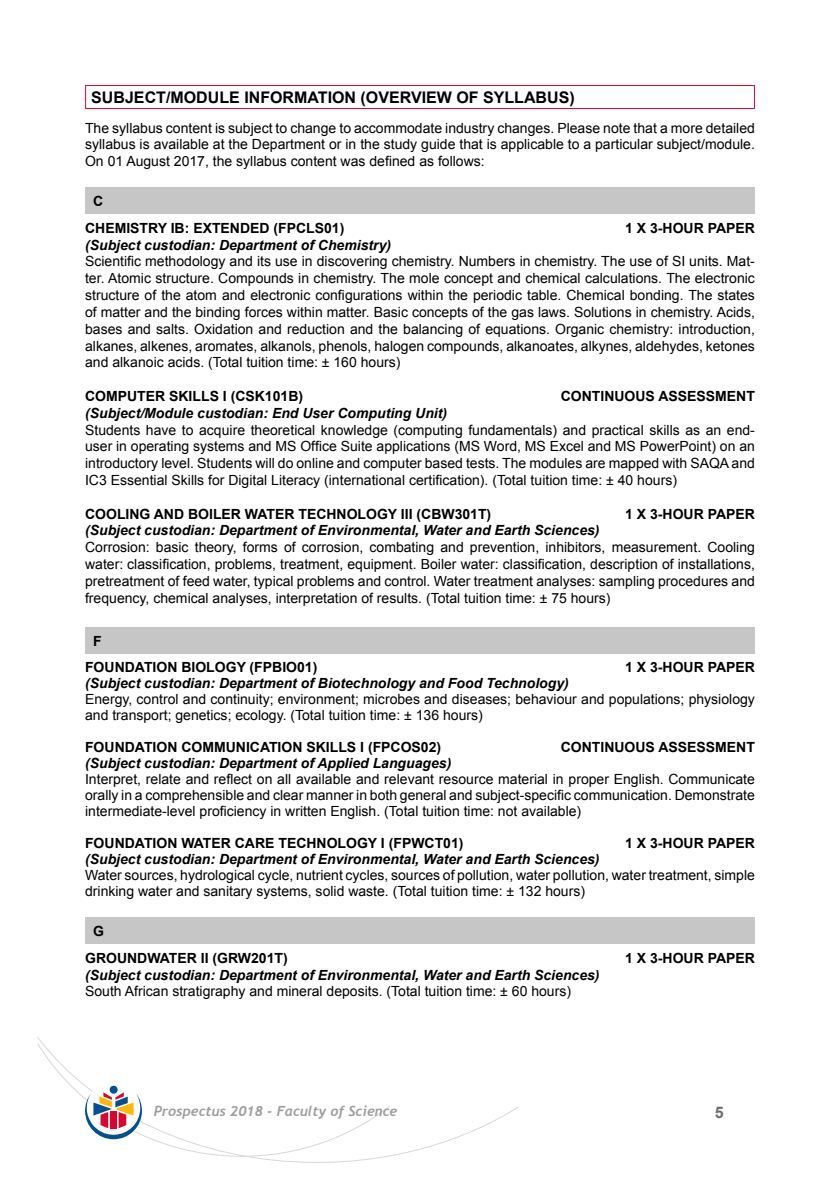
<style>
.page{position:relative;width:840px;height:1191px;background:#fff}
.page>*{position:absolute;margin:0;border:0;box-sizing:border-box;transform-origin:0 0}
.t1{font:700 16px "Arial";color:#000}
.t2{font:700 16px "Arial";color:#706f6f}
.t3{font:14px/16.8px "Arial";color:#000;text-align:justify}
.t4{font:italic 700 14px "Arial";color:#000}
.t5{font:700 14px/26.8px "Arial";color:#000}
.t6{font:italic 700 14px "Trebuchet";color:#9d9d9c}
</style>
<div class="page">
<svg style="left:37px;top:1037px;width:482px;height:125px"></svg>
<svg style="left:37px;top:1043px;width:353px;height:113px"></svg>
<hr style="left:85px;top:85px;width:669px;height:1px;background:#dd052b">
<svg style="left:85px;top:86px;width:1px;height:22px"></svg>
<svg style="left:753px;top:86px;width:1px;height:22px"></svg>
<hr style="left:85px;top:108px;width:669px;height:1px;background:#dd052b">
<div style="left:85px;top:188px;width:669px;height:26px;background:#c6c6c6"></div>
<div style="left:85px;top:627px;width:669px;height:26px;background:#c6c6c6"></div>
<div style="left:85px;top:917px;width:669px;height:27px;background:#c6c6c6"></div>
<p class="t1" style="left:91px;top:86px;width:484px">SUBJECT/MODULE INFORMATION (OVERVIEW OF SYLLABUS)</p>
<p class="t3" style="left:85px;top:120px;width:671px">The syllabus content is subject to change to accommodate industry changes. Please note that a more detailed syllabus is available at the Department or in the study guide that is applicable to a particular subject/module.<br>On 01 August 2017, the syllabus content was defined as follows:</p>
<p class="t5" style="left:85px;top:188px;width:261px;text-indent:8px">C<br>CHEMISTRY IB: EXTENDED (FPCLS01)</p>
<p class="t5" style="left:624px;top:215px;width:131px">1 X 3-HOUR PAPER</p>
<p class="t4" style="left:85px;top:235px;width:307px">(Subject custodian: Department of Chemistry)</p>
<p class="t3" style="left:85px;top:253px;width:671px">Scientific methodology and its use in discovering chemistry. Numbers in chemistry. The use of SI units. Mat&shy;ter. Atomic structure. Compounds in chemistry. The mole concept and chemical calculations. The electronic structure of the atom and electronic configurations within the periodic table. Chemical bonding. The states of matter and the binding forces within matter. Basic concepts of the gas laws. Solutions in chemistry. Acids, bases and salts. Oxidation and reduction and the balancing of equations. Organic chemistry: introduction, alkanes, alkenes, aromates, alkanols, phenols, halogen compounds, alkanoates, alkynes, aldehydes, ketones and alkanoic acids. (Total tuition time: ± 160 hours)</p>
<p class="t5" style="left:85px;top:383px;width:219px">COMPUTER SKILLS I (CSK101B)</p>
<p class="t5" style="left:560px;top:383px;width:195px">CONTINUOUS ASSESSMENT</p>
<p class="t4" style="left:85px;top:403px;width:363px">(Subject/Module custodian: End User Computing Unit)</p>
<p class="t3" style="left:85px;top:421px;width:671px">Students have to acquire theoretical knowledge (computing fundamentals) and practical skills as an end&shy;user in operating systems and MS Office Suite applications (MS Word, MS Excel and MS PowerPoint) on an introductory level. Students will do online and computer based tests. The modules are mapped with SAQA and IC3 Essential Skills for Digital Literacy (international certification). (Total tuition time: ± 40 hours)</p>
<p class="t5" style="left:85px;top:500px;width:407px">COOLING AND BOILER WATER TECHNOLOGY III (CBW301T)</p>
<p class="t5" style="left:624px;top:500px;width:131px">1 X 3-HOUR PAPER</p>
<p class="t4" style="left:85px;top:521px;width:515px">(Subject custodian: Department of Environmental, Water and Earth Sciences)</p>
<p class="t3" style="left:85px;top:539px;width:671px">Corrosion: basic theory, forms of corrosion, combating and prevention, inhibitors, measurement. Cooling water: classification, problems, treatment, equipment. Boiler water: classification, description of installations, pretreatment of feed water, typical problems and control. Water treatment analyses: sampling procedures and frequency, chemical analyses, interpretation of results. (Total tuition time: ± 75 hours)</p>
<p class="t5" style="left:85px;top:628px;width:234px;line-height:26px;text-indent:8px">F<br>FOUNDATION BIOLOGY (FPBIO01)</p>
<p class="t5" style="left:624px;top:653px;width:131px">1 X 3-HOUR PAPER</p>
<p class="t4" style="left:85px;top:673px;width:485px">(Subject custodian: Department of Biotechnology and Food Technology)</p>
<p class="t3" style="left:85px;top:690px;width:671px;line-height:16px">Energy, control and continuity; environment; microbes and diseases; behaviour and populations; physiology and transport; genetics; ecology. (Total tuition time: ± 136 hours)</p>
<p class="t5" style="left:85px;top:733px;width:357px">FOUNDATION COMMUNICATION SKILLS I (FPCOS02)</p>
<p class="t5" style="left:560px;top:733px;width:195px">CONTINUOUS ASSESSMENT</p>
<p class="t4" style="left:85px;top:753px;width:367px">(Subject custodian: Department of Applied Languages)</p>
<p class="t3" style="left:85px;top:770px;width:671px;line-height:16px">Interpret, relate and reflect on all available and relevant resource material in proper English. Communicate orally in a comprehensible and clear manner in both general and subject-specific communication. Demonstrate intermediate-level proficiency in written English. (Total tuition time: not available)</p>
<p class="t5" style="left:85px;top:829px;width:380px">FOUNDATION WATER CARE TECHNOLOGY I (FPWCT01)</p>
<p class="t5" style="left:624px;top:829px;width:131px">1 X 3-HOUR PAPER</p>
<p class="t4" style="left:85px;top:849px;width:515px">(Subject custodian: Department of Environmental, Water and Earth Sciences)</p>
<p class="t3" style="left:85px;top:866px;width:671px;line-height:16px">Water sources, hydrological cycle, nutrient cycles, sources of pollution, water pollution, water treatment, simple drinking water and sanitary systems, solid waste. (Total tuition time: ± 132 hours)</p>
<p class="t5" style="left:85px;top:917px;width:204px;text-indent:8px">G<br>GROUNDWATER II (GRW201T)</p>
<p class="t5" style="left:624px;top:944px;width:131px">1 X 3-HOUR PAPER</p>
<p class="t4" style="left:85px;top:965px;width:515px">(Subject custodian: Department of Environmental, Water and Earth Sciences)</p>
<p class="t3" style="left:85px;top:983px;width:487px">South African stratigraphy and mineral deposits. (Total tuition time: ± 60 hours)</p>
<p class="t6" style="left:154px;top:1102px;width:245px">Prospectus 2018 - Faculty of Science</p>
<p class="t2" style="left:714px;top:1100px;width:10px">5</p>
</div>
